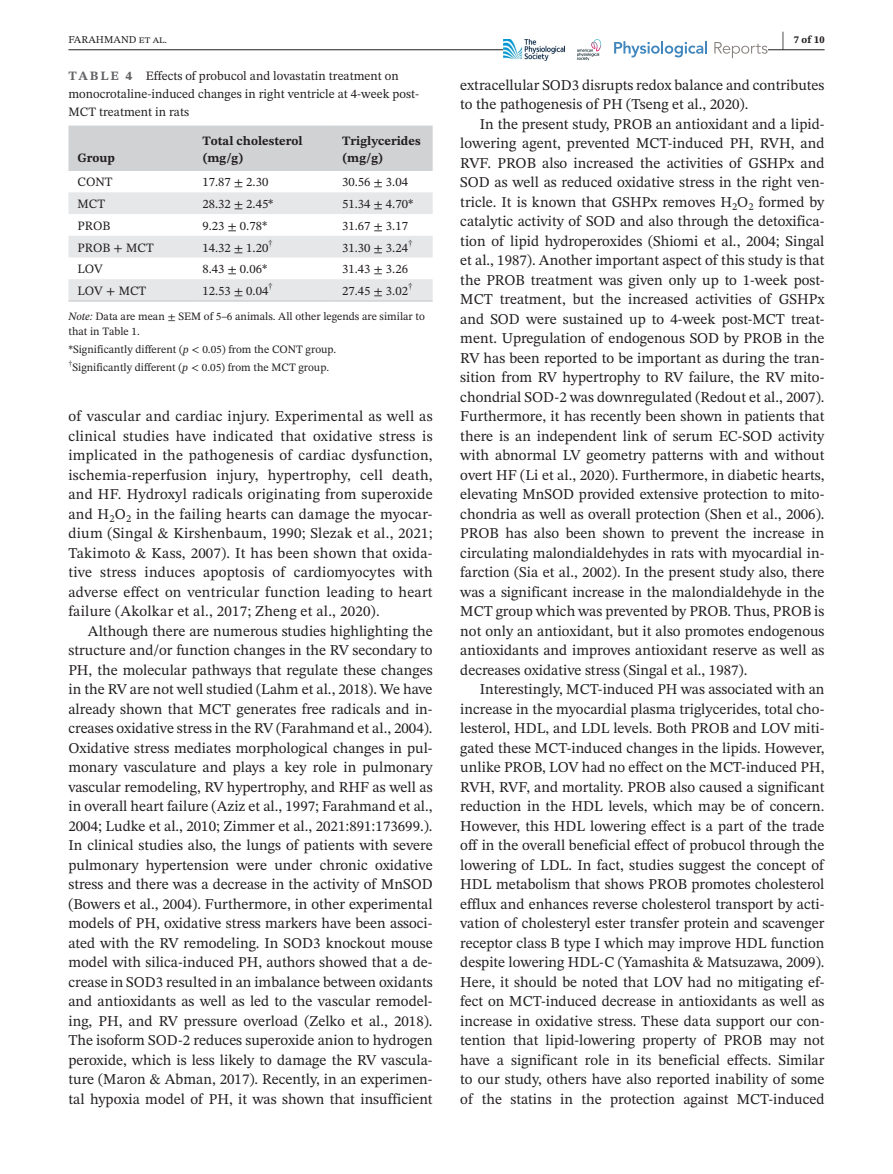
<style>
.page{position:relative;width:893px;height:1174px;background:#fff}
.page>*{position:absolute;margin:0;border:0;box-sizing:border-box;transform-origin:0 0}
.t1{font:700 21px "STIX Two Text";color:#231f20;scale:.42 1}
.t2{font:15px/19.5px "STIX Two Text";color:#231f20;text-align:justify}
.t3{font:12.75px/18px "STIX Two Text";color:#231f20}
.t4{font:700 12.75px/17.2px "STIX Two Text";color:#231f20}
.t5{font:11.25px/15.8px "STIX Two Text";color:#231f20}
.t6{font:10.5px "STIX Two Text";color:#231f20}
.t7{font:700 10.5px "STIX Two Text";color:#231f20}
.t8{font:8.85px "STIX Two Text";color:#231f20}
.t9{font:7.8px "STIX Two Text";color:#231f20}
.s1{font-weight:700;color:#636366}
.s2{font-style:italic}
</style>
<div class="page">
<hr style="left:68px;top:49px;width:756px;height:1px;background:#231f20">
<div style="left:503px;top:39px;width:264px;height:21px;background:#fff"></div>
<svg style="left:577px;top:39px;width:24px;height:21px"></svg>
<img style="left:503px;top:39px;width:62px;height:21px">
<svg style="left:614px;top:41px;width:93px;height:16px"></svg>
<svg style="left:714px;top:42px;width:53px;height:16px"></svg>
<div style="left:68px;top:126px;width:365px;height:45px;background:#d1d2d4"></div>
<svg style="left:68px;top:192px;width:365px;height:108px"></svg>
<hr style="left:68px;top:300px;width:125px;height:2px;background:#d1d2d4">
<hr style="left:193px;top:300px;width:140px;height:2px;background:#d1d2d4">
<hr style="left:333px;top:300px;width:100px;height:2px;background:#d1d2d4">
<h1 class="t1" style="left:782px;top:24px;width:8px">|</h1>
<p class="t6" style="left:68px;top:32px;width:100px">FARAHMAND et al.</p>
<p class="t7" style="left:794px;top:32px;width:32px">7 of 10</p>
<p class="t3" style="left:68px;top:66px;width:352px"><span class="s1">TABLE 4</span> Effects of probucol and lovastatin treatment on monocrotaline-induced changes in right ventricle at 4-week post-<br>MCT treatment in rats</p>
<p class="t4" style="left:77px;top:149px;width:39px">Group</p>
<p class="t4" style="left:202px;top:132px;width:102px">Total cholesterol (mg/g)</p>
<p class="t4" style="left:342px;top:132px;width:80px">Triglycerides (mg/g)</p>
<p class="t3" style="left:77px;top:173px;width:37px">CONT</p>
<p class="t3" style="left:202px;top:173px;width:67px">17.87 ± 2.30</p>
<p class="t3" style="left:342px;top:173px;width:67px">30.56 ± 3.04</p>
<p class="t3" style="left:77px;top:195px;width:29px">MCT</p>
<p class="t3" style="left:202px;top:195px;width:73px">28.32 ± 2.45*</p>
<p class="t3" style="left:342px;top:195px;width:73px">51.34 ± 4.70*</p>
<p class="t3" style="left:77px;top:216px;width:34px">PROB</p>
<p class="t3" style="left:202px;top:216px;width:66px">9.23 ± 0.78*</p>
<p class="t3" style="left:342px;top:216px;width:67px">31.67 ± 3.17</p>
<p class="t3" style="left:77px;top:238px;width:78px">PROB + MCT</p>
<p class="t3" style="left:202px;top:238px;width:72px">14.32 ± 1.20<sup>†</sup></p>
<p class="t3" style="left:342px;top:238px;width:67px">31.30 ± 3.24</p>
<p class="t8" style="left:408px;top:236px;width:6px">†</p>
<p class="t3" style="left:77px;top:260px;width:27px">LOV</p>
<p class="t3" style="left:202px;top:260px;width:66px">8.43 ± 0.06*</p>
<p class="t3" style="left:342px;top:260px;width:67px">31.43 ± 3.26</p>
<p class="t3" style="left:77px;top:282px;width:70px">LOV + MCT</p>
<p class="t3" style="left:202px;top:282px;width:72px">12.53 ± 0.04<sup>†</sup></p>
<p class="t3" style="left:342px;top:282px;width:67px">27.45 ± 3.02</p>
<p class="t8" style="left:408px;top:280px;width:6px">†</p>
<p class="t5" style="left:68px;top:308px;width:358px"><span class="s2">Note:</span> Data are mean ± SEM of 5–6 animals. All other legends are similar to that in Table 1.</p>
<p class="t5" style="left:68px;top:342px;width:269px">*Significantly different (<span class="s2">p</span> &lt; 0.05) from the CONT group.</p>
<p class="t9" style="left:68px;top:358px;width:6px">†</p>
<p class="t5" style="left:72px;top:360px;width:258px">Significantly different (<span class="s2">p</span> &lt; 0.05) from the MCT group.</p>
<p class="t2" style="left:68px;top:406px;width:366px">of vascular and cardiac injury. Experimental as well as clinical studies have indicated that oxidative stress is implicated in the pathogenesis of cardiac dysfunction, ischemia-reperfusion injury, hypertrophy, cell death, and HF. Hydroxyl radicals originating from superoxide and H<sub>2</sub>O<sub>2</sub> in the failing hearts can damage the myocar&shy;dium (Singal &amp; Kirshenbaum, 1990; Slezak et al., 2021; Takimoto &amp; Kass, 2007). It has been shown that oxida&shy;tive stress induces apoptosis of cardiomyocytes with adverse effect on ventricular function leading to heart failure (Akolkar et al., 2017; Zheng et al., 2020).</p>
<p class="t2" style="left:68px;top:621px;width:366px;text-indent:20px">Although there are numerous studies highlighting the structure and/or function changes in the RV secondary to PH, the molecular pathways that regulate these changes in the RV are not well studied (Lahm et al., 2018). We have already shown that MCT generates free radicals and in&shy;creases oxidative stress in the RV (Farahmand et al., 2004).<br>Oxidative stress mediates morphological changes in pul&shy;monary vasculature and plays a key role in pulmonary vascular remodeling, RV hypertrophy, and RHF as well as in overall heart failure (Aziz et al., 1997; Farahmand et al., 2004; Ludke et al., 2010; Zimmer et al., 2021:891:173699.).<br>In clinical studies also, the lungs of patients with severe pulmonary hypertension were under chronic oxidative stress and there was a decrease in the activity of MnSOD (Bowers et al., 2004). Furthermore, in other experimental models of PH, oxidative stress markers have been associ&shy;ated with the RV remodeling. In SOD3 knockout mouse model with silica-induced PH, authors showed that a de&shy;crease in SOD3 resulted in an imbalance between oxidants and antioxidants as well as led to the vascular remodel&shy;ing, PH, and RV pressure overload (Zelko et al., 2018).<br>The isoform SOD-2 reduces superoxide anion to hydrogen peroxide, which is less likely to damage the RV vascula&shy;ture (Maron &amp; Abman, 2017). Recently, in an experimen&shy;tal hypoxia model of PH, it was shown that insufficient</p>
<p class="t2" style="left:460px;top:75px;width:366px">extracellular SOD3 disrupts redox balance and contributes to the pathogenesis of PH (Tseng et al., 2020).</p>
<p class="t2" style="left:460px;top:114px;width:366px;text-indent:20px">In the present study, PROB an antioxidant and a lipid&shy;lowering agent, prevented MCT-induced PH, RVH, and RVF. PROB also increased the activities of GSHPx and SOD as well as reduced oxidative stress in the right ven&shy;tricle. It is known that GSHPx removes H<sub>2</sub>O<sub>2</sub> formed by catalytic activity of SOD and also through the detoxifica&shy;tion of lipid hydroperoxides (Shiomi et al., 2004; Singal et al., 1987). Another important aspect of this study is that the PROB treatment was given only up to 1-week post-MCT treatment, but the increased activities of GSHPx and SOD were sustained up to 4-week post-MCT treat&shy;ment. Upregulation of endogenous SOD by PROB in the RV has been reported to be important as during the tran&shy;sition from RV hypertrophy to RV failure, the RV mito&shy;chondrial SOD-2 was downregulated (Redout et al., 2007).<br>Furthermore, it has recently been shown in patients that there is an independent link of serum EC-SOD activity with abnormal LV geometry patterns with and without overt HF (Li et al., 2020). Furthermore, in diabetic hearts, elevating MnSOD provided extensive protection to mito&shy;chondria as well as overall protection (Shen et al., 2006).<br>PROB has also been shown to prevent the increase in circulating malondialdehydes in rats with myocardial in&shy;farction (Sia et al., 2002). In the present study also, there was a significant increase in the malondialdehyde in the MCT group which was prevented by PROB. Thus, PROB is not only an antioxidant, but it also promotes endogenous antioxidants and improves antioxidant reserve as well as decreases oxidative stress (Singal et al., 1987).</p>
<p class="t2" style="left:460px;top:679px;width:366px;text-indent:20px">Interestingly, MCT-induced PH was associated with an increase in the myocardial plasma triglycerides, total cho&shy;lesterol, HDL, and LDL levels. Both PROB and LOV miti&shy;gated these MCT-induced changes in the lipids. However, unlike PROB, LOV had no effect on the MCT-induced PH, RVH, RVF, and mortality. PROB also caused a significant reduction in the HDL levels, which may be of concern.<br>However, this HDL lowering effect is a part of the trade off in the overall beneficial effect of probucol through the lowering of LDL. In fact, studies suggest the concept of HDL metabolism that shows PROB promotes cholesterol efflux and enhances reverse cholesterol transport by acti&shy;vation of cholesteryl ester transfer protein and scavenger receptor class B type I which may improve HDL function despite lowering HDL-C (Yamashita &amp; Matsuzawa, 2009).<br>Here, it should be noted that LOV had no mitigating ef&shy;fect on MCT-induced decrease in antioxidants as well as increase in oxidative stress. These data support our con&shy;tention that lipid-lowering property of PROB may not have a significant role in its beneficial effects. Similar to our study, others have also reported inability of some of the statins in the protection against MCT-induced</p>
</div>
